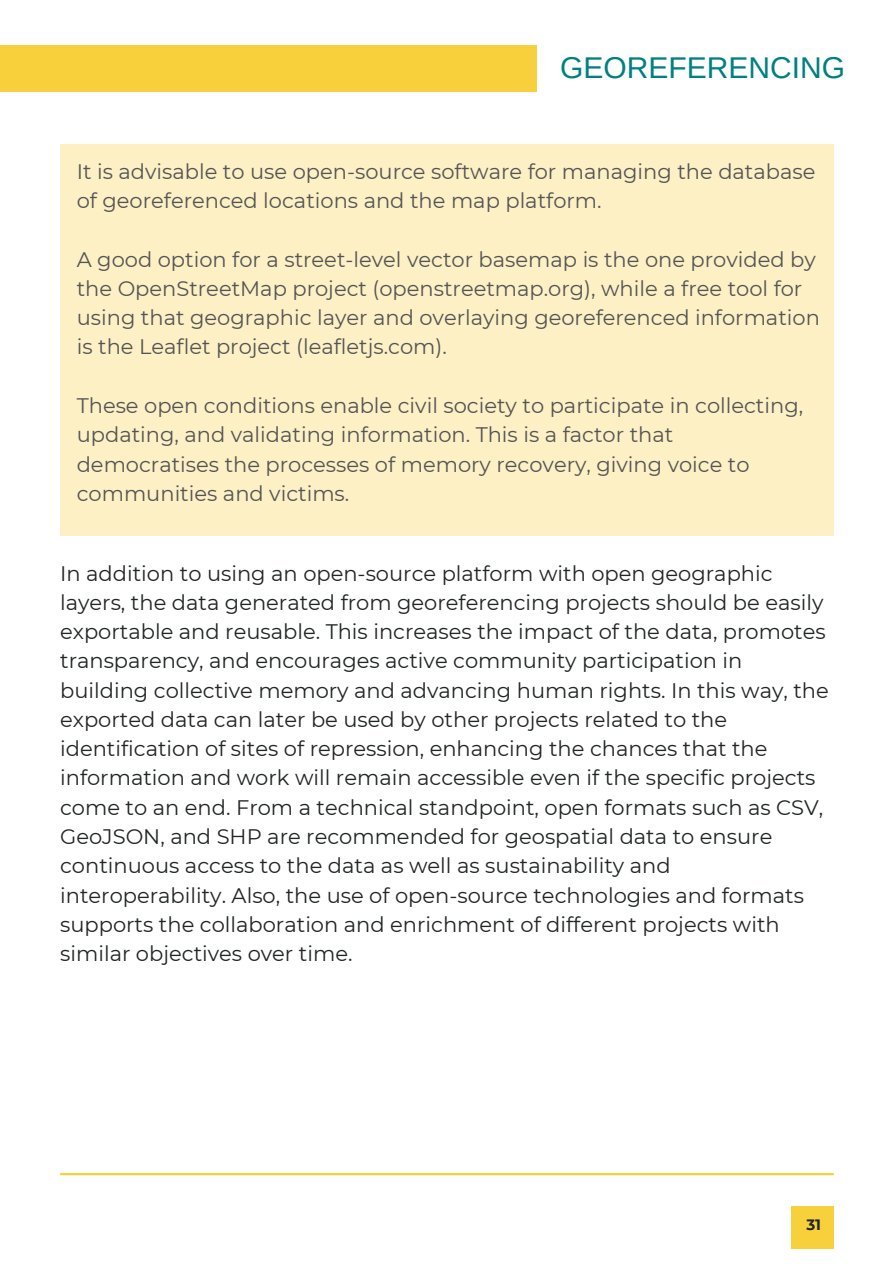
<style>
.page{position:relative;width:894px;height:1264px;background:#fff}
.page>*{position:absolute;margin:0;border:0;box-sizing:border-box;transform-origin:0 0}
.t1{font:30px "Arimo";color:#008081}
.t2{font:21px/29.2px "Montserrat";color:#222525}
.t3{font:21px/29.2px "Montserrat";color:#545454}
.t4{font:700 15px "Montserrat";color:#222525}
</style>
<div class="page">
<hr style="left:60px;top:1172px;width:773px;height:3px;background:#f8d03b">
<div style="left:790px;top:1205px;width:43px;height:43px;background:#f8d03b"></div>
<div style="left:60px;top:144px;width:773px;height:391px;background:#fcf0c4"></div>
<div style="left:0;top:45px;width:536px;height:46px;background:#f8d03b"></div>
<p class="t1" style="left:560px;top:51px;width:286px">GEOREFERENCING</p>
<p class="t3" style="left:77px;top:157px;width:740px">It is advisable to use open-source software for managing the database of georeferenced locations and the map platform.</p>
<p class="t3" style="left:77px;top:244px;width:744px">A good option for a street-level vector basemap is the one provided by the OpenStreetMap project (openstreetmap.org), while a free tool for using that geographic layer and overlaying georeferenced information is the Leaflet project (leafletjs.com).</p>
<p class="t3" style="left:77px;top:391px;width:727px">These open conditions enable civil society to participate in collecting, updating, and validating information. This is a factor that democratises the processes of memory recovery, giving voice to communities and victims.</p>
<h1 class="t2" style="left:60px;top:558px;width:770px">In addition to using an open-source platform with open geographic layers, the data generated from georeferencing projects should be easily exportable and reusable. This increases the impact of the data, promotes transparency, and encourages active community participation in building collective memory and advancing human rights. In this way, the exported data can later be used by other projects related to the identification of sites of repression, enhancing the chances that the information and work will remain accessible even if the specific projects come to an end. From a technical standpoint, open formats such as CSV, GeoJSON, and SHP are recommended for geospatial data to ensure continuous access to the data as well as sustainability and interoperability. Also, the use of open-source technologies and formats supports the collaboration and enrichment of different projects with similar objectives over time.</h1>
<p class="t4" style="left:806px;top:1215px;width:16px">31</p>
</div>
